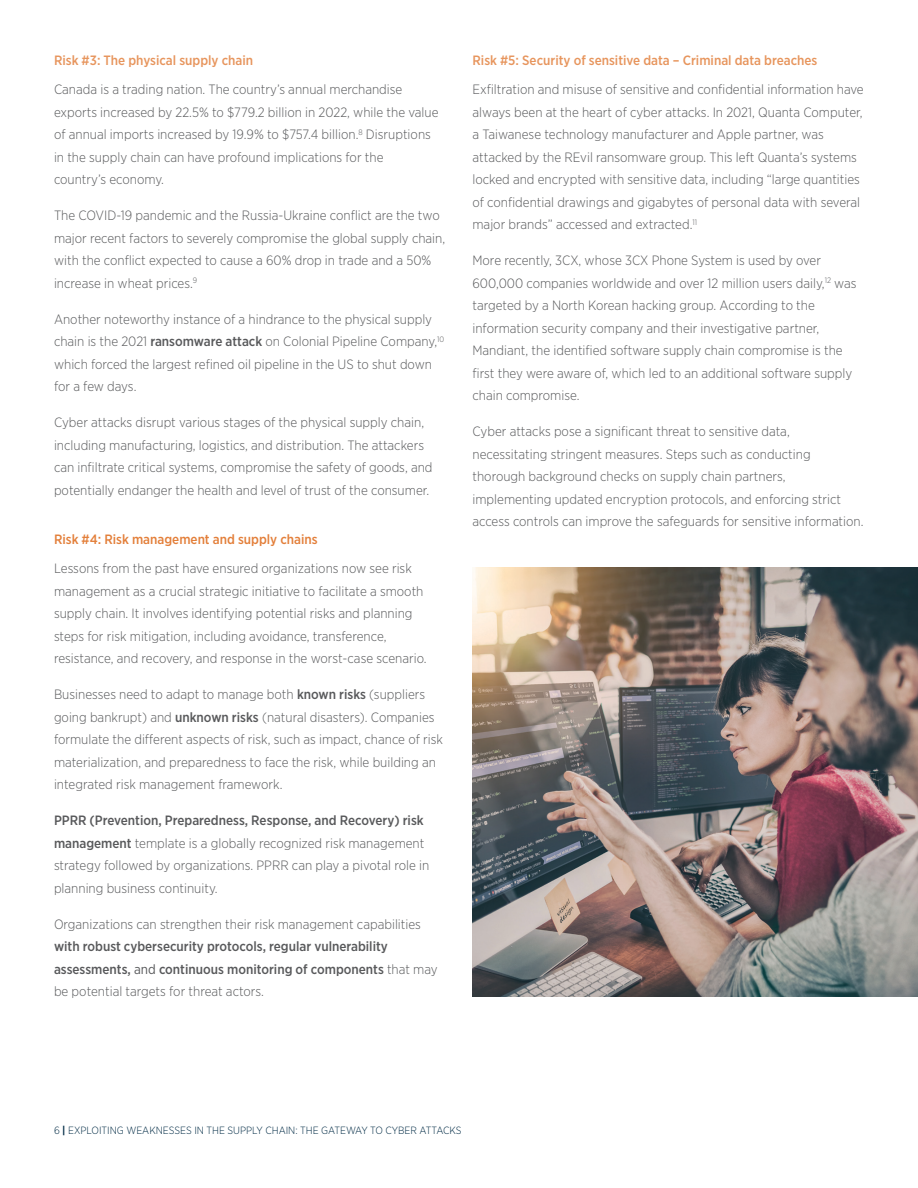
<style>
.page{position:relative;width:918px;height:1188px;background:#fff}
.page>*{position:absolute;margin:0;border:0;box-sizing:border-box;transform-origin:0 0}
.t1{font:300 13.5px/22.5px "Gotham Narrow";color:#58595b}
.t2{font:500 13.5px/22.5px "Gotham Narrow";color:#58595b}
.t3{font:500 13.5px "Gotham Narrow";color:#e7955d}
.t4{font:500 13.5px "Gotham Narrow";color:#e37f3a}
.t5{font:300 10.5px "Gotham Narrow";color:#002b45}
.s1{font-weight:500}
.s2{font-weight:400}
.s3{font-weight:300}
.s4{font-weight:700}
</style>
<div class="page">
<img style="left:472px;top:567px;width:446px;height:430px">
<p class="t3" style="left:54px;top:52px;width:201px">Risk #3: The physical supply chain</p>
<p class="t1" style="left:54px;top:78px;width:386px">Canada is a trading nation. The country’s annual merchandise exports increased by 22.5% to $779.2 billion in 2022, while the value of annual imports increased by 19.9% to $757.4 billion.<sup>8</sup> Disruptions in the supply chain can have profound implications for the country’s economy.</p>
<p class="t1" style="left:54px;top:204px;width:393px">The COVID-19 pandemic and the Russia-Ukraine conflict are the two major recent factors to severely compromise the global supply chain, with the conflict expected to cause a 60% drop in trade and a 50% increase in wheat prices.<sup>9</sup></p>
<p class="t1" style="left:54px;top:307px;width:392px">Another noteworthy instance of a hindrance to the physical supply chain is the 2021 <span class="s1">ransomware attack</span> on Colonial Pipeline Company,<sup>10 </sup>which forced the largest refined oil pipeline in the US to shut down for a few days.</p>
<p class="t1" style="left:54px;top:411px;width:380px">Cyber attacks disrupt various stages of the physical supply chain, including manufacturing, logistics, and distribution. The attackers can infiltrate critical systems, compromise the safety of goods, and potentially endanger the health and level of trust of the consumer.</p>
<p class="t4" style="left:54px;top:531px;width:265px">Risk #4: Risk management and supply chains</p>
<p class="t1" style="left:54px;top:557px;width:374px">Lessons from the past have ensured organizations now see risk management as a crucial strategic initiative to facilitate a smooth supply chain. It involves identifying potential risks and planning steps for risk mitigation, including avoidance, transference, resistance, and recovery, and response in the worst-case scenario.</p>
<p class="t1" style="left:54px;top:683px;width:391px">Businesses need to adapt to manage both <span class="s1">known risks</span> (suppliers going bankrupt) and <span class="s1">unknown risks</span> (natural disasters). Companies formulate the different aspects of risk, such as impact, chance of risk materialization, and preparedness to face the risk, while building an integrated risk management framework.</p>
<p class="t1" style="left:54px;top:809px;width:377px"><span class="s1">PPRR (Prevention, Preparedness, Response, and Recovery) risk management</span> template is a globally recognized risk management strategy followed by organizations. PPRR can play a pivotal role in planning business continuity.</p>
<p class="t1" style="left:54px;top:912px;width:369px">Organizations can strengthen their risk management capabilities</p>
<p class="t2" style="left:54px;top:935px;width:385px">with robust cybersecurity protocols, regular vulnerability assessments, <span class="s2">and</span> continuous monitoring of components <span class="s3">that may be potential targets for threat actors.</span></p>
<p class="t3" style="left:472px;top:52px;width:347px">Risk #5: Security of sensitive data – Criminal data breaches</p>
<p class="t1" style="left:472px;top:78px;width:393px">Exfiltration and misuse of sensitive and confidential information have always been at the heart of cyber attacks. In 2021, Quanta Computer, a Taiwanese technology manufacturer and Apple partner, was attacked by the REvil ransomware group. This left Quanta’s systems locked and encrypted with sensitive data, including “large quantities of confidential drawings and gigabytes of personal data with several major brands” accessed and extracted.<sup>11</sup></p>
<p class="t1" style="left:472px;top:249px;width:386px">More recently, 3CX, whose 3CX Phone System is used by over 600,000 companies worldwide and over 12 million users daily,<sup>12</sup> was targeted by a North Korean hacking group. According to the information security company and their investigative partner, Mandiant, the identified software supply chain compromise is the first they were aware of, which led to an additional software supply chain compromise.</p>
<p class="t1" style="left:472px;top:420px;width:393px">Cyber attacks pose a significant threat to sensitive data, necessitating stringent measures. Steps such as conducting thorough background checks on supply chain partners, implementing updated encryption protocols, and enforcing strict access controls can improve the safeguards for sensitive information.</p>
<p class="t5" style="left:54px;top:1124px;width:409px">6 <span class="s4">|</span> EXPLOITING WEAKNESSES IN THE SUPPLY CHAIN: THE GATEWAY TO CYBER ATTACKS</p>
</div>
